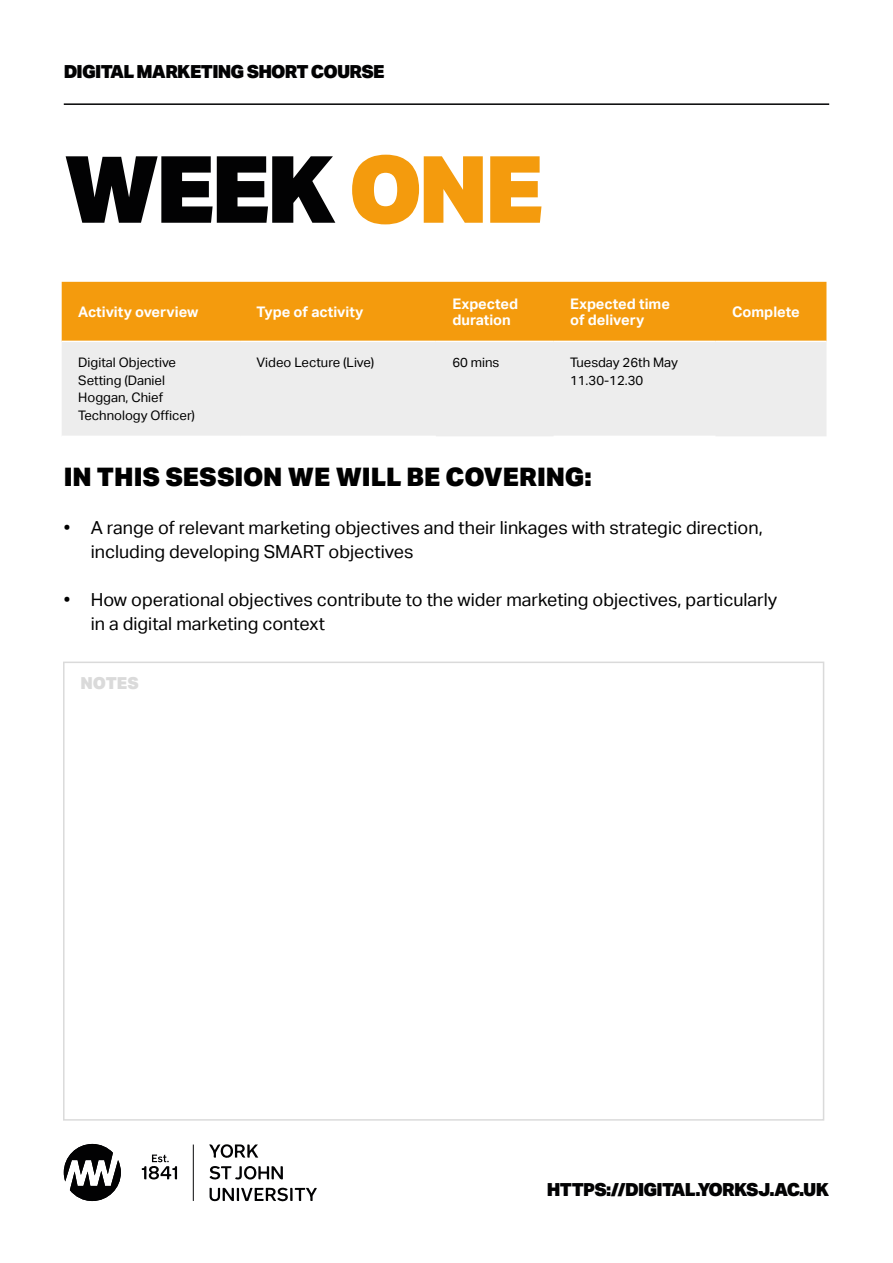
<style>
.page{position:relative;width:893px;height:1263px;background:#fff}
.page>*{position:absolute;margin:0;border:0;box-sizing:border-box;transform-origin:0 0}
.t1{font:900 93px "Aktiv Grotesk";letter-spacing:-.04em;color:#020203}
.t2{font:900 25.5px "Aktiv Grotesk";color:#000}
.t3{font:18px/24px "Aktiv Grotesk";color:#000}
.t4{font:900 18px "Aktiv Grotesk";letter-spacing:-.04em;color:#020203}
.t5{font:900 16.5px "Aktiv Grotesk";letter-spacing:-.005em;color:#dadada}
.t6{font:700 14.55px/16px "Aktiv Grotesk";color:#fff}
.t7{font:13.2px/17.5px "Aktiv Grotesk";color:#000}
.s1{color:#f49b0d}
</style>
<div class="page">
<svg style="left:64px;top:1144px;width:57px;height:57px"></svg>
<svg style="left:193px;top:1144px;width:1px;height:57px"></svg>
<svg style="left:209px;top:1144px;width:49px;height:14px"></svg>
<svg style="left:209px;top:1166px;width:74px;height:14px"></svg>
<svg style="left:210px;top:1187px;width:107px;height:14px"></svg>
<svg style="left:142px;top:1154px;width:35px;height:26px"></svg>
<hr style="left:64px;top:103px;width:765px;height:2px;background:#020203">
<div style="left:62px;top:282px;width:764px;height:59px;background:#f49b0d"></div>
<div style="left:62px;top:342px;width:764px;height:94px;background:#ededed"></div>
<div style="left:63px;top:661px;width:761px;height:459px;border:2px solid #dadada"></div>
<p class="t4" style="left:64px;top:60px;width:322px">DIGITAL MARKETING SHORT COURSE</p>
<h1 class="t1" style="left:64px;top:129px;width:481px">WEEK <span class="s1">ONE</span></h1>
<p class="t6" style="left:78px;top:304px;width:122px">Activity overview</p>
<p class="t6" style="left:257px;top:304px;width:108px">Type of activity</p>
<p class="t6" style="left:452px;top:296px;width:67px">Expected duration</p>
<p class="t6" style="left:570px;top:296px;width:101px">Expected time of delivery</p>
<p class="t6" style="left:732px;top:304px;width:69px">Complete</p>
<p class="t7" style="left:78px;top:354px;width:118px">Digital Objective<br>Setting (Daniel<br>Hoggan, Chief<br>Technology Officer)</p>
<p class="t7" style="left:257px;top:354px;width:119px">Video Lecture (Live)</p>
<p class="t7" style="left:452px;top:354px;width:49px">60 mins</p>
<p class="t7" style="left:570px;top:354px;width:109px">Tuesday 26th May<br>11.30-12.30</p>
<h2 class="t2" style="left:64px;top:460px;width:530px">IN THIS SESSION WE WILL BE COVERING:</h2>
<p class="t3" style="left:91px;top:516px;width:673px;text-indent:-27px">• A range of relevant marketing objectives and their linkages with strategic direction, including developing SMART objectives</p>
<p class="t3" style="left:91px;top:588px;width:688px;text-indent:-27px">• How operational objectives contribute to the wider marketing objectives, particularly in a digital marketing context</p>
<p class="t5" style="left:81px;top:672px;width:60px">NOTES</p>
<p class="t4" style="left:547px;top:1178px;width:284px">HTTPS://DIGITAL.YORKSJ.AC.UK</p>
</div>
